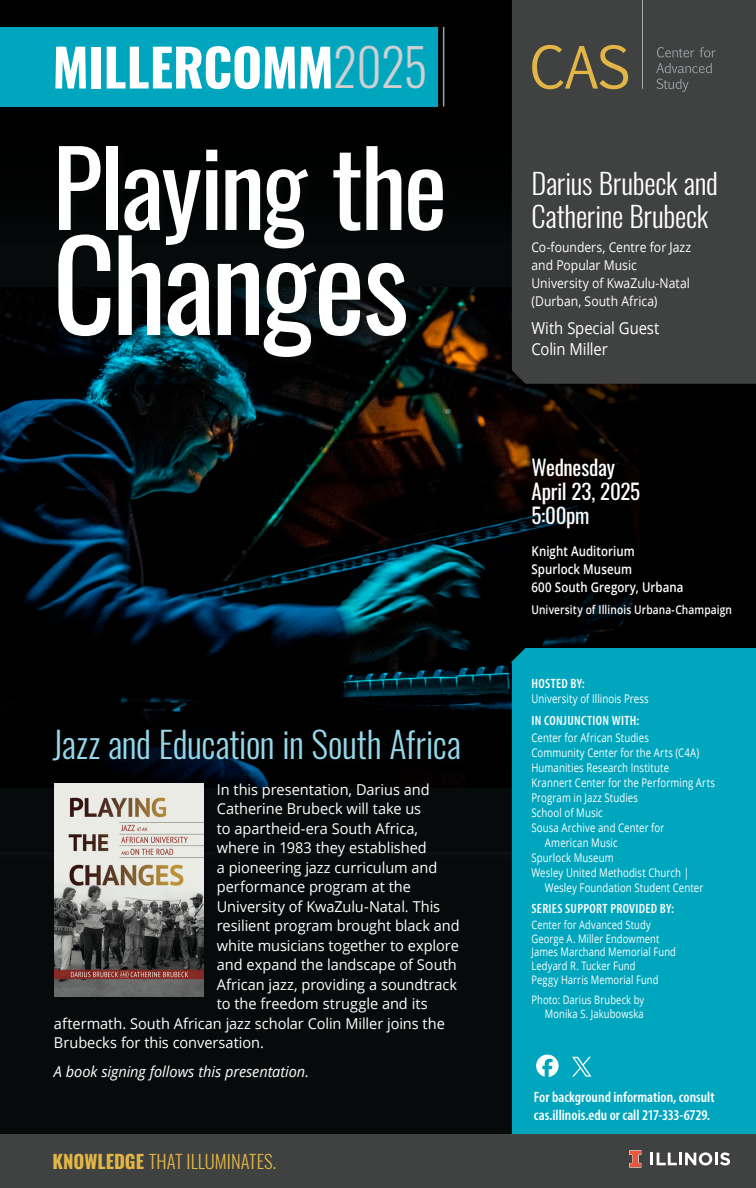
<style>
.page{position:relative;width:756px;height:1188px;background:#fff}
.page>*{position:absolute;margin:0;border:0;box-sizing:border-box;transform-origin:0 0}
.t1{font:123px "Oswald";letter-spacing:-.03em;color:#fff}
.t2{font:103.5px "Oswald";letter-spacing:-.03em;color:#fff}
.t3{font:700 51.6px "Oswald";letter-spacing:-.01em;color:#fff}
.t4{font:300 36px "Oswald";letter-spacing:-.01em;color:#96d8e9}
.t5{font:300 28.5px/33px "Oswald";letter-spacing:-.01em;color:#fff}
.t6{font:21px/24px "Oswald";letter-spacing:-.01em;color:#fff}
.t7{font:300 18.6px "Oswald";color:#e2b646}
.t8{font:16.5px/21px "Open Sans";letter-spacing:-.01em;color:#fff;scale:.9 1}
.t9{font:15px "Open Sans";letter-spacing:-.005em;color:#fff}
.t10{font:600 condensed 15px/18px "Myriad Pro";color:#fff}
.t11{font:italic 15px "Open Sans";letter-spacing:-.005em;color:#fff}
.t12{font:13.5px/18px "Open Sans";color:#fff;scale:.9 1}
.t13{font:600 13.5px/18px "Open Sans";letter-spacing:.005em;color:#fff;scale:.85 1}
.t14{font:600 condensed 13.5px "Myriad Pro";letter-spacing:.025em;color:#fff}
.t15{font:12px "Open Sans";letter-spacing:.01em;color:#fff;scale:.8 1}
.t16{font:600 12px "Open Sans";letter-spacing:.01em;color:#fff;scale:.85 1}
.t17{font:11.7px/13.8px "Open Sans";letter-spacing:.01em;color:#fff;scale:.8 1}
.s1{font-weight:300;color:#cfd0d2}
.s2{font-weight:700}
</style>
<div class="page">
<div style="left:0;top:877px;width:756px;height:311px;background:#060a0b"></div>
<div style="left:0;top:0;width:756px;height:851px;background:#060a0b"></div>
<img style="left:0;top:288px;width:513px;height:500px">
<div style="left:0;top:827px;width:523px;height:50px;background:#060a0b"></div>
<svg style="left:513px;top:384px;width:243px;height:264px;fill:#000"></svg>
<div style="left:0;top:0;width:756px;height:244px;background:#000"></div>
<div style="left:512px;top:0;width:244px;height:384px;background:#404141"></div>
<div style="left:512px;top:648px;width:244px;height:486px;background:#00a6be"></div>
<div style="left:0;top:27px;width:437px;height:79px;background:#00a6be"></div>
<div style="left:0;top:1134px;width:756px;height:54px;background:#404141"></div>
<svg style="left:629px;top:1150px;width:12px;height:18px"></svg>
<svg style="left:650px;top:1152px;width:80px;height:14px"></svg>
<svg style="left:532px;top:45px;width:96px;height:44px;background:#6d6142"></svg>
<hr style="left:642px;top:0;width:1px;height:89px;background:#aaacb1">
<svg style="left:657px;top:79px;width:32px;height:13px"></svg>
<svg style="left:656px;top:47px;width:60px;height:26px;background:#505152"></svg>
<hr style="left:443px;top:27px;width:1px;height:79px;background:#a3a0a2">
<svg style="left:536px;top:1055px;width:23px;height:22px"></svg>
<svg style="left:572px;top:1057px;width:20px;height:20px"></svg>
<div style="left:48px;top:724px;width:423px;height:47px;background:#060a0b;opacity:.75"></div>
<div style="left:55px;top:142px;width:401px;height:228px;background:#060a0b"></div>
<img style="left:54px;top:783px;width:149px;height:213px">
<h3 class="t3" style="left:52px;top:41px;width:376px">MILLERCOMM<span class="s1">2025</span></h3>
<h2 class="t2" style="left:52px;top:96px;width:396px">Playing the</h2>
<h1 class="t1" style="left:52px;top:175px;width:358px">Changes</h1>
<h3 class="t4" style="left:52px;top:712px;width:410px">Jazz and Education in South Africa</h3>
<p class="t9" style="left:217px;top:779px;width:214px">In this presentation, Darius and</p>
<p class="t9" style="left:217px;top:798px;width:206px">Catherine Brubeck will take us</p>
<p class="t9" style="left:217px;top:818px;width:203px">to apartheid-era South Africa,</p>
<p class="t9" style="left:217px;top:837px;width:211px">where in 1983 they established</p>
<p class="t9" style="left:217px;top:857px;width:222px">a pioneering jazz curriculum and</p>
<p class="t9" style="left:217px;top:876px;width:196px">performance program at the</p>
<p class="t9" style="left:217px;top:896px;width:225px">University of KwaZulu-Natal. This</p>
<p class="t9" style="left:217px;top:915px;width:245px">resilient program brought black and</p>
<p class="t9" style="left:217px;top:935px;width:244px">white musicians together to explore</p>
<p class="t9" style="left:217px;top:954px;width:242px">and expand the landscape of South</p>
<p class="t9" style="left:217px;top:974px;width:242px">African jazz, providing a soundtrack</p>
<p class="t9" style="left:217px;top:993px;width:213px">to the freedom struggle and its</p>
<p class="t9" style="left:54px;top:1013px;width:392px">aftermath. South African jazz scholar Colin Miller joins the</p>
<p class="t9" style="left:54px;top:1032px;width:212px">Brubecks for this conversation.</p>
<p class="t11" style="left:54px;top:1062px;width:257px">A book signing follows this presentation.</p>
<p class="t7" style="left:52px;top:1144px;width:225px"><span class="s2">KNOWLEDGE</span> THAT ILLUMINATES.</p>
<h3 class="t5" style="left:531px;top:163px;width:188px">Darius Brubeck and<br>Catherine Brubeck</h3>
<p class="t12" style="left:531px;top:238px;width:179px">Co-founders, Centre for Jazz and Popular Music<br>University of KwaZulu-Natal (Durban, South Africa)</p>
<p class="t8" style="left:531px;top:317px;width:144px">With Special Guest<br>Colin Miller</p>
<h3 class="t6" style="left:531px;top:454px;width:110px">Wednesday<br>April 23, 2025<br>5:00pm</h3>
<p class="t13" style="left:531px;top:542px;width:180px">Knight Auditorium<br>Spurlock Museum<br>600 South Gregory, Urbana</p>
<p class="t16" style="left:531px;top:601px;width:238px">University of Illinois Urbana-Champaign</p>
<p class="t14" style="left:532px;top:676px;width:55px">HOSTED BY:</p>
<p class="t15" style="left:531px;top:691px;width:148px">University of Illinois Press</p>
<p class="t14" style="left:532px;top:712px;width:109px">IN CONJUNCTION WITH:</p>
<p class="t15" style="left:531px;top:729px;width:148px">Center for African Studies</p>
<p class="t15" style="left:531px;top:744px;width:211px">Community Center for the Arts (C4A)</p>
<p class="t15" style="left:531px;top:759px;width:174px">Humanities Research Institute</p>
<p class="t15" style="left:531px;top:774px;width:231px">Krannert Center for the Performing Arts</p>
<p class="t15" style="left:531px;top:789px;width:135px">Program in Jazz Studies</p>
<p class="t15" style="left:531px;top:804px;width:91px">School of Music</p>
<p class="t15" style="left:531px;top:819px;width:168px">Sousa Archive and Center for</p>
<p class="t15" style="left:545px;top:834px;width:92px">American Music</p>
<p class="t15" style="left:531px;top:849px;width:104px">Spurlock Museum</p>
<p class="t15" style="left:531px;top:864px;width:199px">Wesley United Methodist Church |</p>
<p class="t15" style="left:545px;top:879px;width:200px">Wesley Foundation Student Center</p>
<p class="t14" style="left:532px;top:901px;width:144px">SERIES SUPPORT PROVIDED BY:</p>
<p class="t17" style="left:531px;top:917px;width:182px">Center for Advanced Study<br>George A. Miller Endowment<br>James Marchand Memorial Fund<br>Ledyard R. Tucker Fund<br>Peggy Harris Memorial Fund</p>
<p class="t17" style="left:531px;top:993px;width:143px;text-align:right">Photo: Darius Brubeck by<br>Monika S. Jakubowska</p>
<p class="t10" style="left:534px;top:1087px;width:182px">For background information, consult cas.illinois.edu or call 217-333-6729.</p>
</div>
